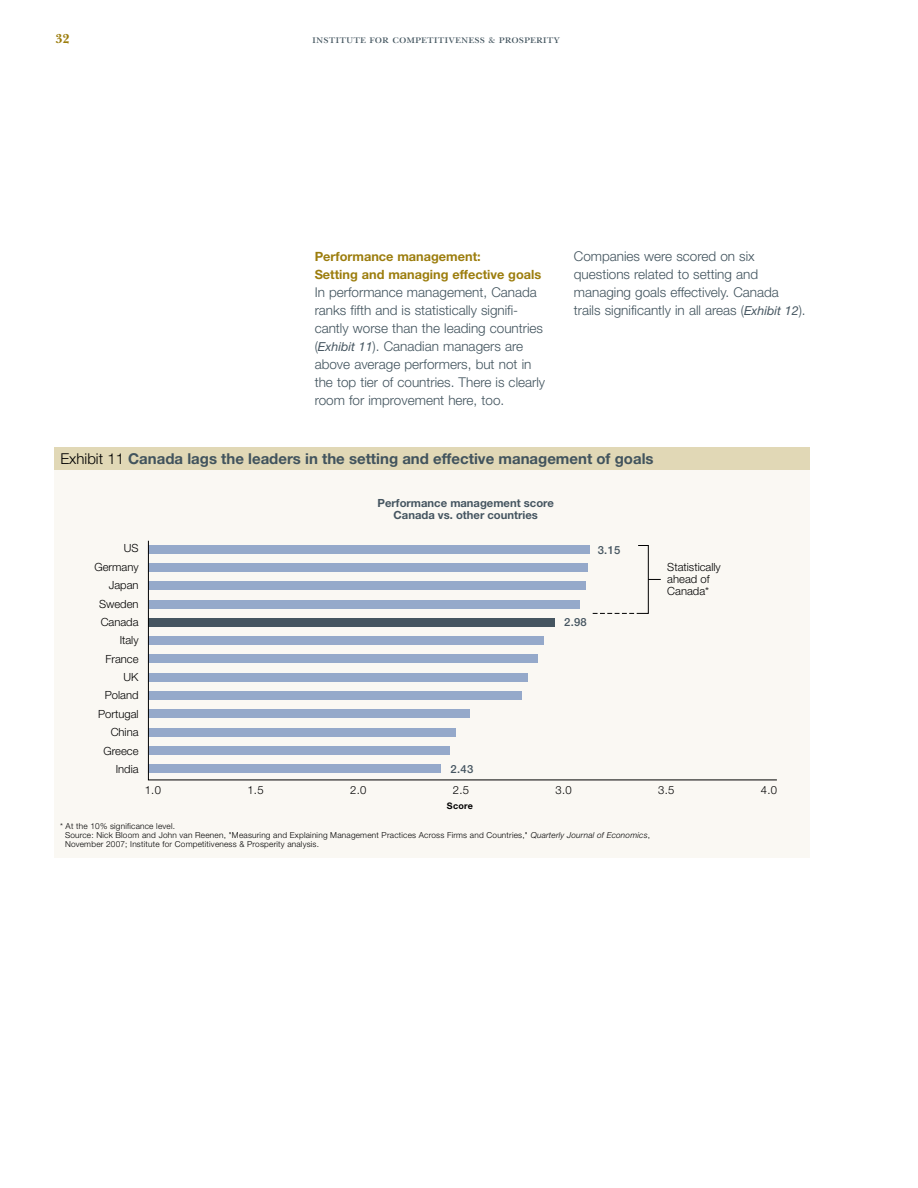
<style>
.page{position:relative;width:918px;height:1188px;background:#fff}
.page>*{position:absolute;margin:0;border:0;box-sizing:border-box;transform-origin:0 0}
.t1{font:700 15px "Helvetica Neue";color:#41535d}
.t2{font:300 13.5px/18px "Helvetica Neue";color:#41535d}
.t3{font:700 13.5px "New Baskerville";color:#9c7d0d}
.t4{font:700 12.75px/18px "Helvetica Neue";color:#9c7d0d}
.t5{font:12px "New Baskerville SC";color:#41535d}
.t6{font:300 11.25px/18.3px "Helvetica Neue";color:#000;text-align:right}
.t7{font:700 11.25px/12px "Helvetica Neue";color:#455560;text-align:center}
.t8{font:500 11.25px "Helvetica Neue";color:#455560}
.t9{font:700 9px "Helvetica Neue";letter-spacing:.025em;color:#000}
.t10{font:300 8.25px/9px "Helvetica Neue";letter-spacing:.025em;color:#000}
.s1{font-size:9px}
.s2{font-weight:400;font-style:italic;font-size:12.3px;color:#455560}
.s3{font-weight:300;color:#000}
.s4{font-style:italic}
</style>
<div class="page">
<div style="left:54px;top:447px;width:756px;height:411px;background:#faf8f3"></div>
<div style="left:54px;top:447px;width:756px;height:23px;background:#e1d8b6"></div>
<svg style="left:148px;top:540px;width:629px;height:240px"></svg>
<p class="t3" style="left:56px;top:30px;width:16px">32</p>
<p class="t5" style="left:312px;top:32px;width:250px">institute for competitiveness <span class="s1">&amp;</span> prosperity</p>
<p class="t4" style="left:315px;top:247px;width:228px">Performance management:<br>Setting and managing effective goals</p>
<p class="t2" style="left:315px;top:283px;width:232px">In performance management, Canada ranks fifth and is statistically signifi&shy;cantly worse than the leading countries (<span class="s2">Exhibit 11</span>). Canadian managers are above average performers, but not in the top tier of countries. There is clearly room for improvement here, too.</p>
<p class="t2" style="left:574px;top:247px;width:233px">Companies were scored on six questions related to setting and managing goals effectively. Canada trails significantly in all areas (<span class="s2">Exhibit 12</span>).</p>
<p class="t1" style="left:60px;top:449px;width:595px"><span class="s3">Exhibit 11</span> Canada lags the leaders in the setting and effective management of goals</p>
<p class="t6" style="left:94px;top:539px;width:46px">US<br>Germany<br>Japan<br>Sweden<br>Canada<br>Italy<br>France<br>UK<br>Poland<br>Portugal<br>China<br>Greece<br>India</p>
<p class="t7" style="left:378px;top:497px;width:178px">Performance management score<br>Canada vs. other countries</p>
<p class="t8" style="left:598px;top:543px;width:24px">3.15</p>
<p class="t8" style="left:564px;top:615px;width:24px">2.98</p>
<p class="t6" style="left:667px;top:561px;width:55px;line-height:12px;text-align:left">Statistically ahead of<br>Canada*</p>
<p class="t8" style="left:451px;top:762px;width:24px">2.43</p>
<p class="t6" style="left:145px;top:780px;width:18px">1.0</p>
<p class="t6" style="left:247px;top:780px;width:18px">1.5</p>
<p class="t6" style="left:350px;top:780px;width:18px">2.0</p>
<p class="t6" style="left:453px;top:780px;width:18px">2.5</p>
<p class="t6" style="left:556px;top:780px;width:18px">3.0</p>
<p class="t6" style="left:658px;top:780px;width:18px">3.5</p>
<p class="t6" style="left:761px;top:780px;width:18px">4.0</p>
<p class="t9" style="left:447px;top:800px;width:27px">Score</p>
<p class="t10" style="left:65px;top:821px;width:587px;text-indent:-5px">* At the 10% significance level.<br>Source: Nick Bloom and John van Reenen, "Measuring and Explaining Management Practices Across Firms and Countries," <span class="s4">Quarterly Journal of Economics</span>,<br>November 2007; Institute for Competitiveness &amp; Prosperity analysis.</p>
</div>
